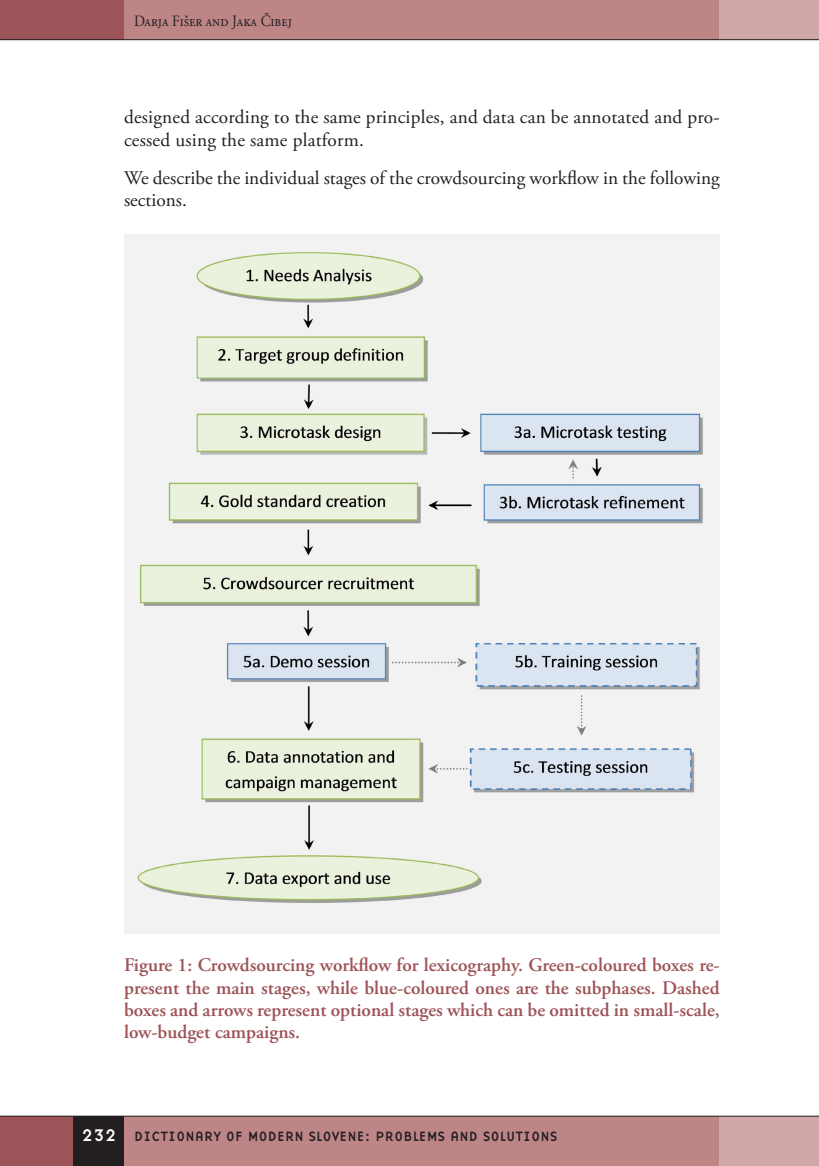
<style>
.page{position:relative;width:819px;height:1166px;background:#fff}
.page>*{position:absolute;margin:0;border:0;box-sizing:border-box;transform-origin:0 0}
.Tabele_in_slike_nasl{font:600 19.25px/22.4px "Adobe Garamond Pro";color:#9d5458;text-align:justify}
.t1{font:19.25px/22.8px "Adobe Garamond Pro";color:#231f20}
.t2{font:15.75px "Adobe Garamond Pro";color:#231f20;scale:.9 1}
.t3{font:14px "Base Nine";color:#231f20}
.s1{font-size:17.5px;color:#fff}
</style>
<div class="page">
<div style="left:124px;top:1116px;width:620px;height:50px;background:#be8587"></div>
<div style="left:719px;top:1116px;width:100px;height:50px;background:#d2a7a8"></div>
<div style="left:122px;top:0;width:597px;height:40px;background:#be8587"></div>
<div style="left:719px;top:0;width:100px;height:40px;background:#d2a7a8"></div>
<div style="left:0;top:1116px;width:74px;height:50px;background:#9d5458"></div>
<div style="left:74px;top:1116px;width:50px;height:50px;background:#231f20"></div>
<div style="left:0;top:0;width:124px;height:40px;background:#9d5458"></div>
<hr style="left:0;top:39px;width:819px;height:1px;background:#231f20">
<hr style="left:0;top:1116px;width:819px;height:1px;background:#231f20">
<img style="left:124px;top:235px;width:595px;height:698px">
<p class="t2" style="left:134px;top:11px;width:177px">Darja Fišer and Jaka Čibej</p>
<p class="t1" style="left:124px;top:106px;width:597px">designed according to the same principles, and data can be annotated and pro&shy;cessed using the same platform.</p>
<p class="t1" style="left:124px;top:167px;width:597px">We describe the individual stages of the crowdsourcing workflow in the following sections.</p>
<p class="Tabele_in_slike_nasl" style="left:124px;top:954px;width:597px">Figure 1: Crowdsourcing workflow for lexicography. Green-coloured boxes re&shy;present the main stages, while blue-coloured ones are the subphases. Dashed boxes and arrows represent optional stages which can be omitted in small-scale, low-budget campaigns.</p>
<p class="t3" style="left:81px;top:1126px;width:477px"><span class="s1">232</span> DICTIONARY OF MODERN SLOVENE: PROBLEMS AND SOLUTIONS</p>
</div>
